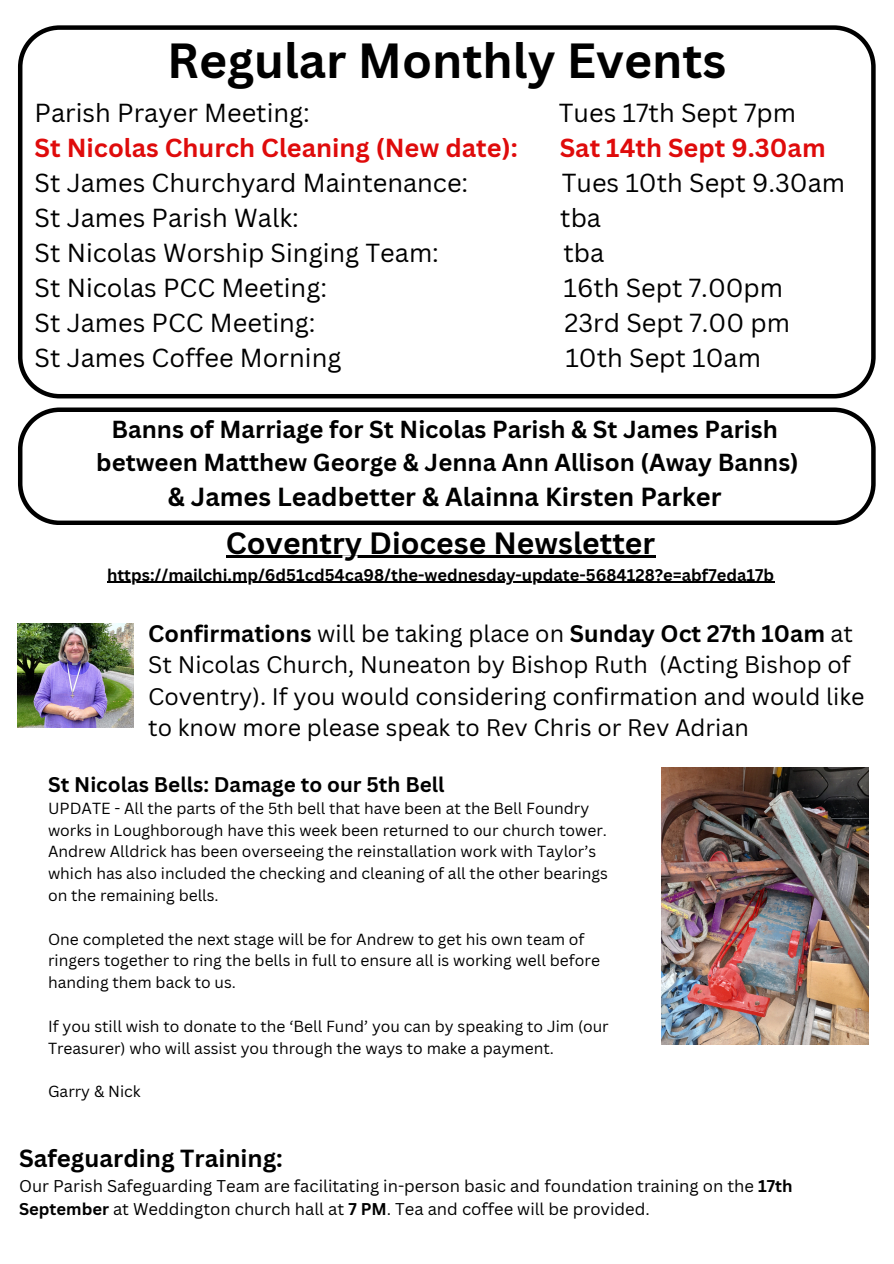
<style>
.page{position:relative;width:894px;height:1264px;background:#fff}
.page>*{position:absolute;margin:0;border:0;box-sizing:border-box;transform-origin:0 0}
.t1{font:700 48px "Canva Sans";color:#000}
.t2{font:700 30px "Canva Sans";color:#000}
.t3{font:700 25.5px "Canva Sans";color:#000}
.t4{font:25.35px "Canva Sans";color:#000}
.t5{font:700 25.35px "Canva Sans";color:#df0b0b}
.t6{font:700 24.15px "Canva Sans";color:#000}
.t7{font:700 24px/32.7px "Canva Sans";color:#000;text-align:center}
.t8{font:23.25px/31.5px "Canva Sans";color:#000}
.t9{font:700 20.55px "Canva Sans";color:#000}
.t10{font:16.65px/22.5px "Canva Sans";color:#000}
.t11{font:700 16.5px "Canva Sans";color:#000}
.t12{font:15.6px/21.8px "Canva Sans";color:#000}
.s1{font-weight:700}
</style>
<div class="page">
<svg style="left:18px;top:25px;width:857px;height:373px"></svg>
<svg style="left:18px;top:407px;width:857px;height:117px"></svg>
<img style="left:18px;top:624px;width:116px;height:103px">
<img style="left:661px;top:767px;width:207px;height:277px">
<hr style="left:226px;top:556px;width:429px;height:2px;background:#000">
<hr style="left:107px;top:581px;width:666px;height:2px;background:#000">
<h4 class="t1" style="left:167px;top:27px;width:560px">Regular Monthly Events</h4>
<h2 class="t4" style="left:35px;top:95px;width:277px">Parish Prayer Meeting:</h2>
<h2 class="t4" style="left:558px;top:95px;width:239px">Tues 17th Sept 7pm</h2>
<h2 class="t5" style="left:35px;top:130px;width:484px">St Nicolas Church Cleaning (New date):</h2>
<h2 class="t5" style="left:559px;top:130px;width:267px">Sat 14th Sept 9.30am</h2>
<h2 class="t4" style="left:35px;top:165px;width:435px">St James Churchyard Maintenance:</h2>
<h2 class="t4" style="left:561px;top:165px;width:285px">Tues 10th Sept 9.30am</h2>
<h2 class="t4" style="left:35px;top:200px;width:266px">St James Parish Walk:</h2>
<h2 class="t4" style="left:560px;top:200px;width:42px">tba</h2>
<h2 class="t4" style="left:35px;top:235px;width:406px">St Nicolas Worship Singing Team:</h2>
<h2 class="t4" style="left:563px;top:235px;width:42px">tba</h2>
<h2 class="t4" style="left:35px;top:270px;width:294px">St Nicolas PCC Meeting:</h2>
<h2 class="t4" style="left:563px;top:270px;width:221px">16th Sept 7.00pm</h2>
<h2 class="t4" style="left:35px;top:305px;width:282px">St James PCC Meeting:</h2>
<h2 class="t4" style="left:564px;top:305px;width:227px">23rd Sept 7.00 pm</h2>
<h2 class="t4" style="left:35px;top:339px;width:308px">St James Coffee Morning</h2>
<h2 class="t4" style="left:565px;top:339px;width:197px">10th Sept 10am</h2>
<p class="t7" style="left:96px;top:412px;width:703px">Banns of Marriage for St Nicolas Parish &amp; St James Parish between Matthew George &amp; Jenna Ann Allison (Away Banns)</p>
<p class="t3" style="left:168px;top:478px;width:555px">&amp; James Leadbetter &amp; Alainna Kirsten Parker</p>
<h3 class="t2" style="left:226px;top:521px;width:431px">Coventry Diocese Newsletter</h3>
<p class="t11" style="left:107px;top:563px;width:668px">https://mailchi.mp/6d51cd54ca98/the-wednesday-update-5684128?e=abf7eda17b</p>
<p class="t8" style="left:148px;top:617px;width:717px"><span class="s1">Confirmations</span> will be taking place on <span class="s1">Sunday Oct 27th 10am</span> at St Nicolas Church, Nuneaton by Bishop Ruth (Acting Bishop of Coventry). If you would considering confirmation and would like to know more please speak to Rev Chris or Rev Adrian</p>
<p class="t9" style="left:48px;top:770px;width:398px">St Nicolas Bells: Damage to our 5th Bell</p>
<p class="t12" style="left:48px;top:797px;width:542px">UPDATE - All the parts of the 5th bell that have been at the Bell Foundry</p>
<p class="t12" style="left:48px;top:818px;width:561px">works in Loughborough have this week been returned to our church tower.<br>Andrew Alldrick has been overseeing the reinstallation work with Taylor’s which has also included the checking and cleaning of all the other bearings on the remaining bells.</p>
<p class="t12" style="left:48px;top:927px;width:553px">One completed the next stage will be for Andrew to get his own team of ringers together to ring the bells in full to ensure all is working well before handing them back to us.</p>
<p class="t12" style="left:48px;top:1014px;width:562px">If you still wish to donate to the ‘Bell Fund’ you can by speaking to Jim (our<br>Treasurer) who will assist you through the ways to make a payment.</p>
<p class="t12" style="left:48px;top:1080px;width:94px">Garry &amp; Nick</p>
<p class="t6" style="left:19px;top:1141px;width:265px">Safeguarding Training:</p>
<p class="t10" style="left:19px;top:1174px;width:774px">Our Parish Safeguarding Team are facilitating in-person basic and foundation training on the <span class="s1">17th<br>September</span> at Weddington church hall at <span class="s1">7 PM</span>. Tea and coffee will be provided.</p>
</div>
